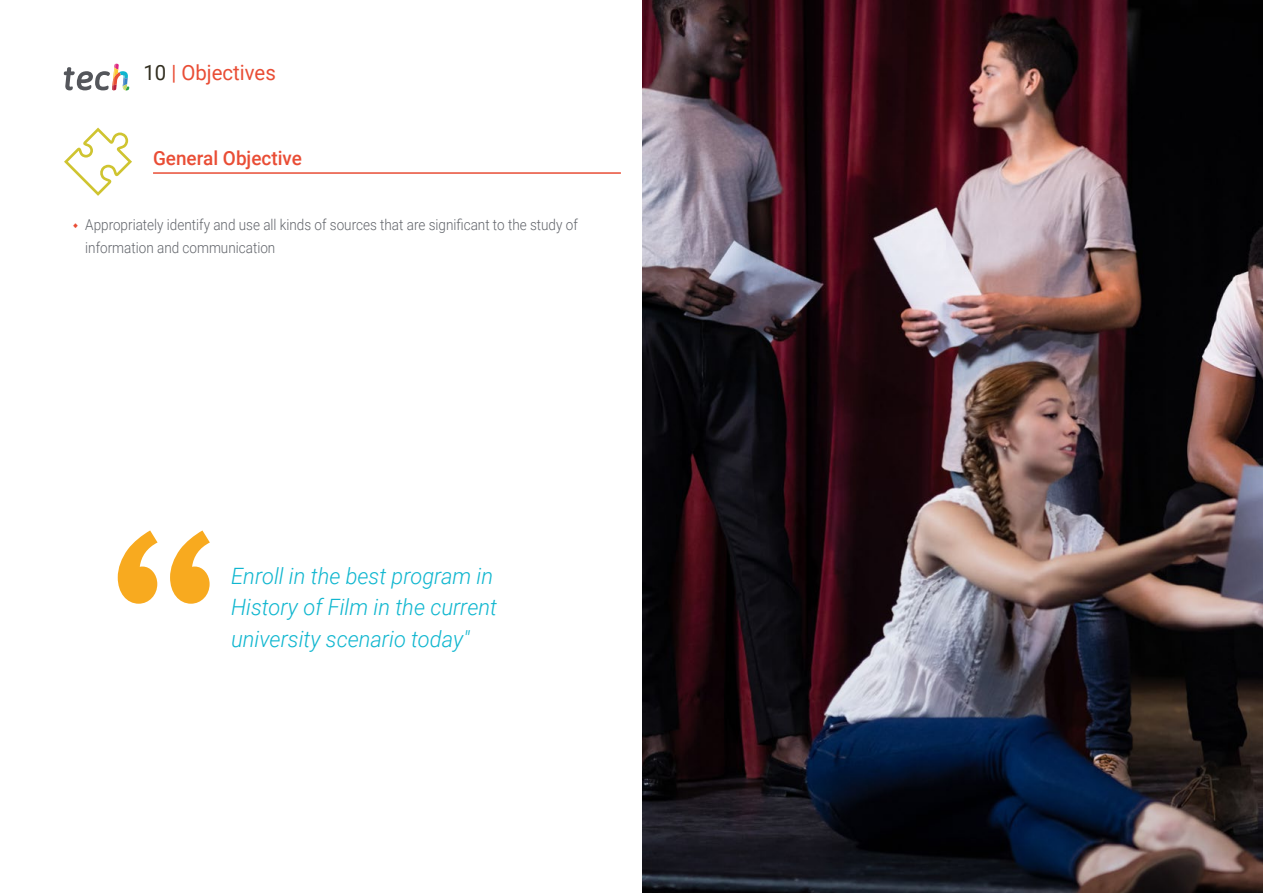
<style>
.page{position:relative;width:1263px;height:893px;background:#fff}
.page>*{position:absolute;margin:0;border:0;box-sizing:border-box;transform-origin:0 0}
.t1{font:italic 300 22.5px/31.5px "Roboto";color:#0fb6cf}
.t2{font:21px "Roboto";color:#e94d35}
.t3{font:500 19.5px "Roboto";color:#e94d35}
.t4{font:300 15px/22.5px "Roboto";color:#61646a;scale:.9 1}
.s1{color:#312e20}
</style>
<div class="page">
<hr style="left:153px;top:173px;width:468px;height:1px;background:#e94d35">
<svg style="left:64px;top:128px;width:68px;height:68px"></svg>
<svg style="left:64px;top:64px;width:65px;height:27px"></svg>
<svg style="left:118px;top:530px;width:92px;height:74px"></svg>
<img style="left:642px;top:0;width:621px;height:893px">
<h2 class="t2" style="left:144px;top:57px;width:134px"><span class="s1">10</span> | Objectives</h2>
<h3 class="t3" style="left:153px;top:144px;width:150px">General Objective</h3>
<p class="t4" style="left:85px;top:213px;width:549px">Appropriately identify and use all kinds of sources that are significant to the study of information and communication</p>
<h1 class="t1" style="left:231px;top:559px;width:267px">Enroll in the best program in<br>History of Film in the current university scenario today"</h1>
</div>
